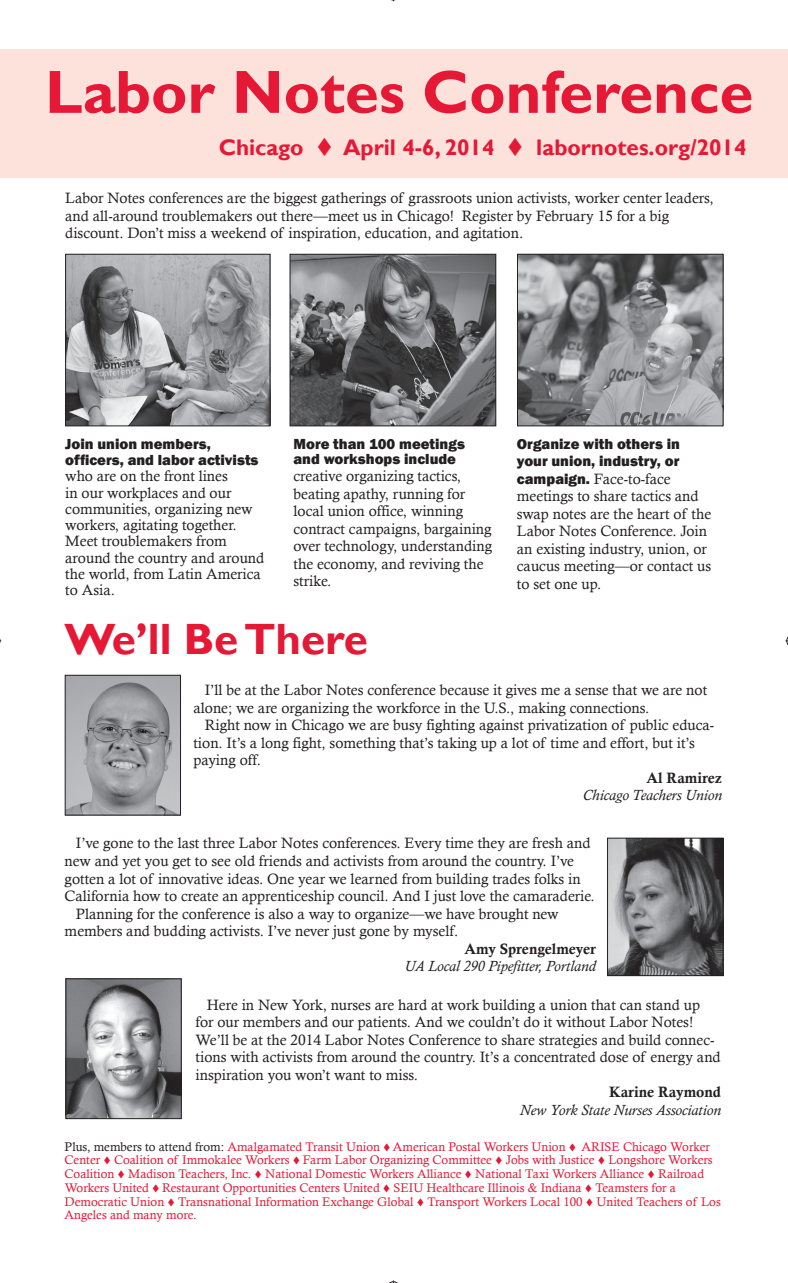
<style>
.page{position:relative;width:788px;height:1283px;background:#fff}
.page>*{position:absolute;margin:0;border:0;box-sizing:border-box;transform-origin:0 0}
.t1{font:700 61.25px "Gill Sans";color:#e51836}
.t2{font:700 43.75px "Gill Sans";color:#e51836}
.t3{font:700 22.5px "Gill Sans";color:#e51836}
.t4{font:15px/17.5px "Calisto";color:#231f20}
.t5{font:800 15px/15px "Franklin Gothic";color:#231f20}
.t6{font:italic 15px "Calisto";color:#231f20}
.t7{font:15px "Calis MT Bol";color:#231f20}
.t8{font:12.5px/13.8px "Calisto";color:#e51836}
.s1{font-family:"Franklin Gothic";font-weight:800}
.s2{color:#231f20}
</style>
<div class="page">
<div style="left:0;top:49px;width:788px;height:129px;background:#fce2da"></div>
<img style="left:67px;top:256px;width:201px;height:168px">
<div style="left:65px;top:254px;width:205px;height:172px;border:1px solid #231f20"></div>
<img style="left:68px;top:980px;width:111px;height:137px">
<div style="left:66px;top:978px;width:115px;height:141px;border:1px solid #231f20"></div>
<img style="left:67px;top:677px;width:112px;height:136px">
<div style="left:65px;top:675px;width:116px;height:140px;border:1px solid #231f20"></div>
<img style="left:609px;top:839px;width:112px;height:135px">
<div style="left:607px;top:837px;width:116px;height:139px;border:1px solid #231f20"></div>
<img style="left:519px;top:256px;width:202px;height:168px">
<div style="left:517px;top:254px;width:206px;height:172px;border:1px solid #231f20"></div>
<img style="left:292px;top:256px;width:202px;height:168px">
<div style="left:290px;top:254px;width:206px;height:172px;border:1px solid #231f20"></div>
<svg style="left:389px;top:1280px;width:9px;height:3px"></svg>
<svg style="left:785px;top:636px;width:3px;height:10px"></svg>
<h1 class="t1" style="left:45px;top:55px;width:709px">Labor Notes Conference</h1>
<h3 class="t3" style="left:219px;top:133px;width:529px">Chicago ▼ April 4-6, 2014 ▼ labornotes.org/2014</h3>
<p class="t4" style="left:65px;top:189px;width:649px">Labor Notes conferences are the biggest gatherings of grassroots union activists, worker center leaders, and all-around troublemakers out there—meet us in Chicago! Register by February 15 for a big discount. Don’t miss a weekend of inspiration, education, and agitation.</p>
<p class="t5" style="left:65px;top:435px;width:195px;line-height:16.2px">Join union members, officers, and labor activists</p>
<p class="t4" style="left:65px;top:468px;width:200px;line-height:16.2px">who are on the front lines<br>in our workplaces and our communities, organizing new workers, agitating together.<br>Meet troublemakers from around the country and around the world, from Latin America to Asia.</p>
<p class="t5" style="left:293px;top:436px;width:173px">More than 100 meetings and workshops include</p>
<p class="t4" style="left:293px;top:467px;width:200px">creative organizing tactics, beating apathy, running for local union office, winning contract campaigns, bargaining over technology, understanding the economy, and reviving the strike.</p>
<h2 class="t2" style="left:65px;top:613px;width:305px">We’ll Be There</h2>
<p class="t5" style="left:517px;top:435px;width:164px;line-height:17.5px">Organize with others in your union, industry, or</p>
<p class="t4" style="left:517px;top:470px;width:196px"><span class="s1">campaign.</span> Face-to-face meetings to share tactics and swap notes are the heart of the<br>Labor Notes Conference. Join an existing industry, union, or caucus meeting—or contact us to set one up.</p>
<p class="t4" style="left:193px;top:681px;width:515px;text-indent:11px">I’ll be at the Labor Notes conference because it gives me a sense that we are not alone; we are organizing the workforce in the U.S., making connections.</p>
<p class="t4" style="left:193px;top:716px;width:522px;text-indent:11px">Right now in Chicago we are busy fighting against privatization of public educa&shy;tion. It’s a long fight, something that’s taking up a lot of time and effort, but it’s paying off.</p>
<p class="t7" style="left:646px;top:769px;width:77px">Al Ramirez</p>
<p class="t6" style="left:582px;top:786px;width:141px">Chicago Teachers Union</p>
<p class="t4" style="left:76px;top:834px;width:516px">I’ve gone to the last three Labor Notes conferences. Every time they are fresh and</p>
<p class="t4" style="left:65px;top:852px;width:511px">new and yet you get to see old friends and activists from around the country. I’ve</p>
<p class="t4" style="left:65px;top:869px;width:517px">gotten a lot of innovative ideas. One year we learned from building trades folks in</p>
<p class="t4" style="left:65px;top:887px;width:531px">California how to create an apprenticeship council. And I just love the camaraderie.</p>
<p class="t4" style="left:76px;top:904px;width:484px">Planning for the conference is also a way to organize—we have brought new</p>
<p class="t4" style="left:65px;top:922px;width:395px">members and budding activists. I’ve never just gone by myself.</p>
<p class="t7" style="left:464px;top:940px;width:133px">Amy Sprengelmeyer</p>
<p class="t6" style="left:404px;top:957px;width:193px">UA Local 290 Pipefitter, Portland</p>
<p class="t4" style="left:195px;top:995px;width:526px;text-indent:11px">Here in New York, nurses are hard at work building a union that can stand up for our members and our patients. And we couldn’t do it without Labor Notes!<br>We’ll be at the 2014 Labor Notes Conference to share strategies and build connec&shy;tions with activists from around the country. It’s a concentrated dose of energy and inspiration you won’t want to miss.</p>
<p class="t7" style="left:609px;top:1083px;width:114px">Karine Raymond</p>
<p class="t6" style="left:520px;top:1101px;width:203px">New York State Nurses Association</p>
<p class="t8" style="left:65px;top:1139px;width:657px"><span class="s2">Plus, members to attend from:</span> Amalgamated Transit Union ▼ American Postal Workers Union ▼ ARISE Chicago Worker Center ▼ Coalition of Immokalee Workers ▼ Farm Labor Organizing Committee ▼ Jobs with Justice ▼ Longshore Workers Coalition ▼ Madison Teachers, Inc. ▼ National Domestic Workers Alliance ▼ National Taxi Workers Alliance ▼ Railroad Workers United ▼ Restaurant Opportunities Centers United ▼ SEIU Healthcare Illinois &amp; Indiana ▼ Teamsters for a Democratic Union ▼ Transnational Information Exchange Global ▼ Transport Workers Local 100 ▼ United Teachers of Los Angeles and many more.</p>
</div>
